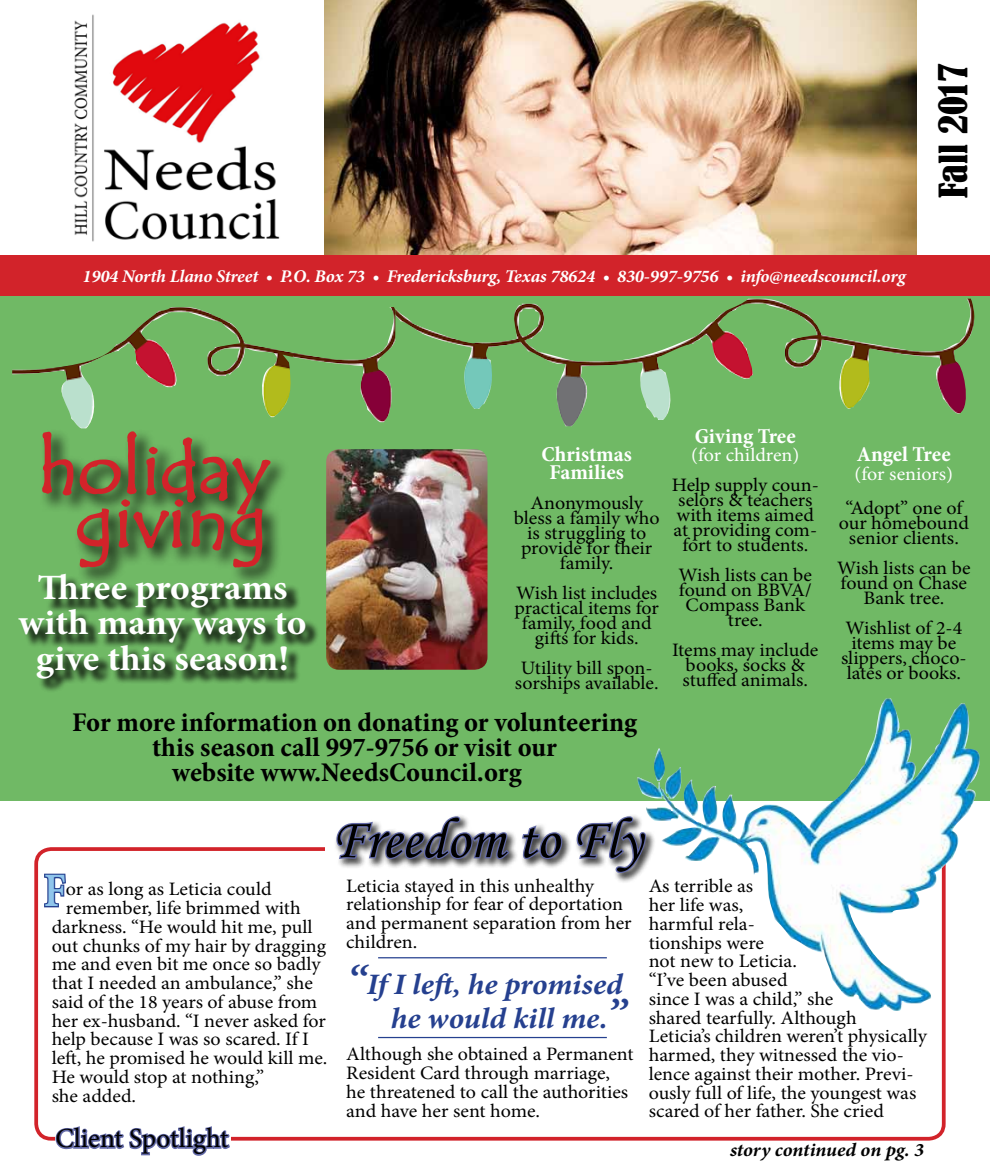
<style>
.page{position:relative;width:990px;height:1170px;background:#fff}
.page>*{position:absolute;margin:0;border:0;box-sizing:border-box;transform-origin:0 0}
.t1{font:71.25px/52.5px "Tempus Sans ITC";color:#d2232a;text-align:center;scale:1.05 1}
.t2{font:57.5px "Monotype Corsiva";color:#000}
.t3{font:700 48px "Minion Pro";color:#8fc5eb;scale:.83 1}
.t4{font:condensed 36.88px "Bernard";color:#000;scale:1.05 1}
.t5{font:700 35.62px/35.6px "Minion Pro";color:#fff;text-align:center;scale:1.05 1}
.t6{font:italic 700 29.75px/33.8px "Minion Pro";color:#25408f;text-align:right;scale:1.05 1}
.t7{font:27.5px "Minion Pro";color:#000}
.t8{font:700 condensed 27.38px/25px "Minion Pro";color:#000;text-align:center;scale:1.05 1}
.t9{font:700 condensed 21.38px/17.5px "Minion Pro";color:#fff;text-align:center;scale:1.05 1}
.t10{font:19px/15px "Minion Pro";letter-spacing:-.005em;color:#000;text-align:center;scale:1.05 1}
.t11{font:19px "Minion Pro";color:#fff;scale:1.05 1}
.t12{font:italic 700 19px "Minion Pro";letter-spacing:-.005em;color:#000;scale:1.05 1}
.t13{font:italic 700 17.88px "Minion Pro";letter-spacing:-.01em;color:#fff}
.s1{font-size:41.5px}
</style>
<div class="page">
<div style="left:0;top:290px;width:990px;height:510px;background:#70b965"></div>
<img style="left:324px;top:0;width:592px;height:256px">
<div style="left:0;top:256px;width:990px;height:40px;background:#d2232a"></div>
<img style="left:74px;top:14px;width:206px;height:228px">
<div style="left:34px;top:847px;width:912px;height:294px;border:4px solid #d2232a;border-radius:15px"></div>
<img style="left:326px;top:449px;width:162px;height:221px">
<img style="left:396px;top:299px;width:578px;height:127px">
<div style="left:39px;top:428px;width:251px;height:159px;background:#000;opacity:.75"></div>
<svg style="left:40px;top:430px;width:232px;height:140px"></svg>
<div style="left:20px;top:575px;width:300px;height:118px;background:#000;opacity:.75"></div>
<img style="left:12px;top:307px;width:384px;height:121px">
<img style="left:637px;top:698px;width:348px;height:313px">
<svg style="left:54px;top:1126px;width:178px;height:30px"></svg>
<div style="left:334px;top:814px;width:323px;height:70px;background:#000;opacity:.75"></div>
<svg style="left:335px;top:814px;width:176px;height:47px"></svg>
<svg style="left:520px;top:823px;width:44px;height:38px"></svg>
<svg style="left:575px;top:814px;width:72px;height:61px"></svg>
<svg style="left:44px;top:873px;width:22px;height:35px"></svg>
<hr style="left:378px;top:957px;width:229px;height:1px;background:#25408f">
<hr style="left:378px;top:1037px;width:229px;height:1px;background:#25408f">
<p class="t13" style="left:83px;top:264px;width:825px">1904 North Llano Street • P.O. Box 73 • Fredericksburg, Texas 78624 • 830-997-9756 • info@needscouncil.org</p>
<h3 class="t4" style="left:932px;top:198px;width:130px;rotate:-90deg">Fall 2017</h3>
<h1 class="t1" style="left:37px;top:444px;width:223px">holiday giving</h1>
<h3 class="t5" style="left:19px;top:569px;width:276px">Three programs with many ways to give this season!</h3>
<h3 class="t8" style="left:72px;top:710px;width:540px">For more information on donating or volunteering this season call 997-9756 or visit our<br>website www.NeedsCouncil.org</h3>
<p class="t9" style="left:542px;top:446px;width:87px">Christmas<br>Families</p>
<p class="t10" style="left:514px;top:495px;width:140px">Anonymously bless a family who is struggling to provide for their family.</p>
<p class="t10" style="left:515px;top:585px;width:139px">Wish list includes practical items for family, food and gifts for kids.</p>
<p class="t10" style="left:515px;top:660px;width:138px">Utility bill spon&shy;sorships available.</p>
<h2 class="t2" style="left:331px;top:805px;width:312px">Freedom to Fly</h2>
<p class="t9" style="left:695px;top:427px;width:98px">Giving Tree</p>
<p class="t11" style="left:691px;top:443px;width:105px">(for children)</p>
<p class="t10" style="left:672px;top:478px;width:142px">Help supply coun&shy;selors &amp; teachers with items aimed at providing com&shy;fort to students.</p>
<p class="t10" style="left:679px;top:568px;width:129px">Wish lists can be found on BBVA/<br>Compass Bank tree.</p>
<p class="t10" style="left:672px;top:643px;width:141px">Items may include books, socks &amp; stuffed animals.</p>
<p class="t9" style="left:857px;top:446px;width:91px">Angel Tree</p>
<p class="t11" style="left:855px;top:461px;width:95px">(for seniors)</p>
<p class="t10" style="left:839px;top:500px;width:126px">“Adopt” one of our homebound senior clients.</p>
<p class="t10" style="left:837px;top:560px;width:129px">Wish lists can be found on Chase<br>Bank tree.</p>
<p class="t10" style="left:841px;top:620px;width:121px">Wishlist of 2-4 items may be slippers, choco&shy;lates or books.</p>
<h3 class="t3" style="left:44px;top:857px;width:28px">F</h3>
<p class="t10" style="left:66px;top:882px;width:197px">or as long as Leticia could</p>
<p class="t10" style="left:66px;top:901px;width:225px">remember, life brimmed with</p>
<p class="t10" style="left:52px;top:919px;width:250px">darkness. “He would hit me, pull</p>
<p class="t10" style="left:52px;top:938px;width:263px">out chunks of my hair by dragging</p>
<p class="t10" style="left:52px;top:957px;width:258px">me and even bit me once so badly</p>
<p class="t10" style="left:52px;top:976px;width:250px">that I needed an ambulance,” she</p>
<p class="t10" style="left:52px;top:994px;width:255px">said of the 18 years of abuse from</p>
<p class="t10" style="left:52px;top:1013px;width:263px">her ex-husband. “I never asked for</p>
<p class="t10" style="left:52px;top:1032px;width:247px">help because I was so scared. If I</p>
<p class="t10" style="left:52px;top:1051px;width:264px">left, he promised he would kill me.</p>
<p class="t10" style="left:52px;top:1069px;width:204px">He would stop at nothing,”</p>
<p class="t10" style="left:52px;top:1088px;width:82px">she added.</p>
<h3 class="t7" style="left:56px;top:1120px;width:175px">Client Spotlight</h3>
<p class="t10" style="left:346px;top:876px;width:273px;line-height:18.8px;text-align:left">Leticia stayed in this unhealthy relationship for fear of deportation and permanent separation from her children.</p>
<h3 class="t6" style="left:347px;top:967px;width:268px"><span class="s1">“</span>If I left, he promised he would kill me.<span class="s1">”</span></h3>
<p class="t10" style="left:346px;top:1045px;width:275px;line-height:18.8px;text-align:left">Although she obtained a Permanent<br>Resident Card through marriage, he threatened to call the authorities and have her sent home.</p>
<p class="t10" style="left:649px;top:877px;width:267px;line-height:18.8px;text-align:left">As terrible as<br>her life was,<br>harmful rela-<br>tionships were<br>not new to Leticia.<br>“I’ve been abused<br>since I was a child,” she<br>shared tearfully. Although<br>Leticia’s children weren’t physically harmed, they witnessed the vio&shy;lence against their mother. Previ&shy;ously full of life, the youngest was scared of her father. She cried</p>
<p class="t12" style="left:730px;top:1136px;width:186px">story continued on pg. 3</p>
</div>
